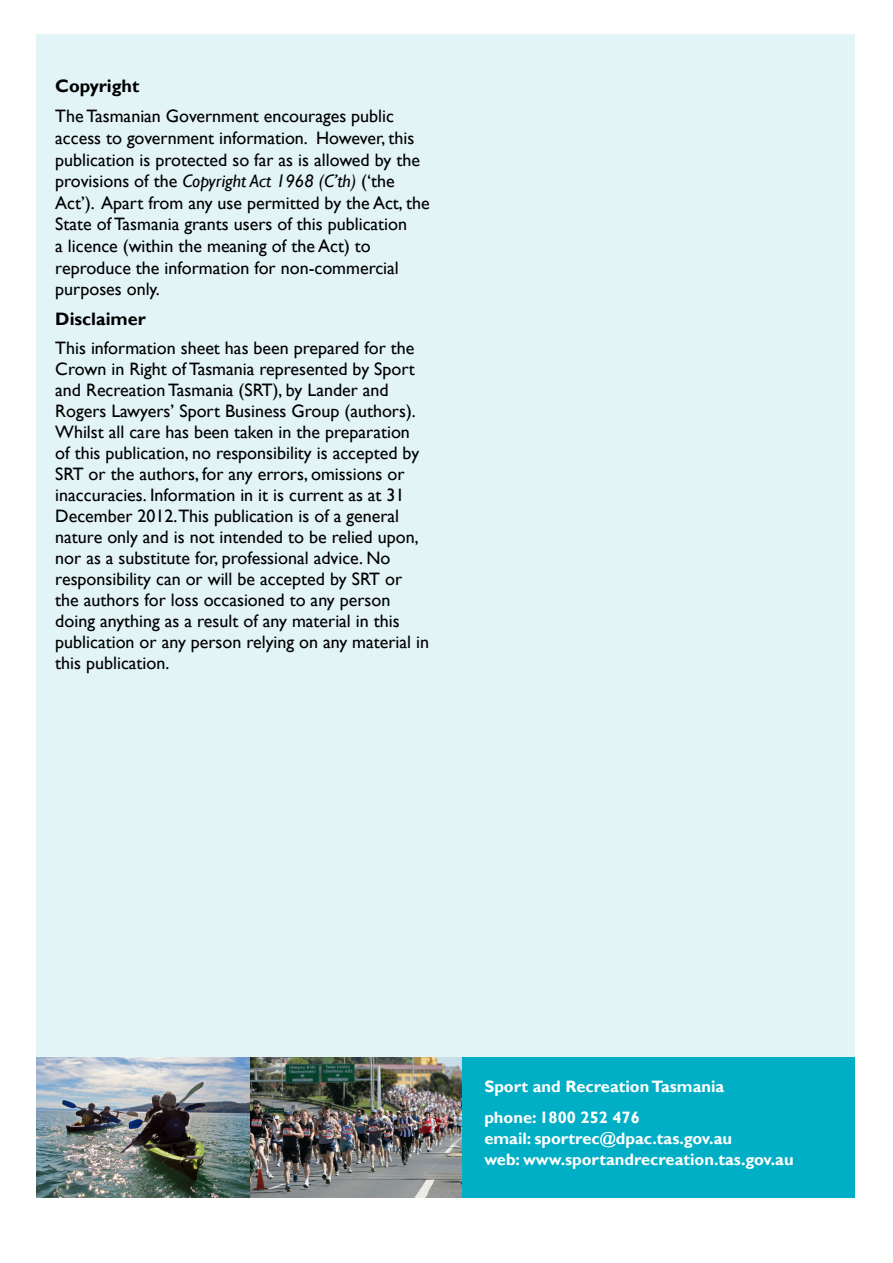
<style>
.page{position:relative;width:893px;height:1263px;background:#fff}
.page>*{position:absolute;margin:0;border:0;box-sizing:border-box;transform-origin:0 0}
.t1{font:18px/21px "Gill Sans";color:#000}
.t2{font:700 18px "Gill Sans";color:#000}
.t3{font:700 16.5px/31.7px "Gill Sans";color:#fff}
.s1{font-style:italic}
</style>
<div class="page">
<div style="left:36px;top:34px;width:819px;height:1164px;background:#e3f4f6"></div>
<div style="left:461px;top:1057px;width:394px;height:141px;background:#00aec5"></div>
<img style="left:36px;top:1057px;width:425px;height:141px">
<p class="t2" style="left:55px;top:75px;width:86px">Copyright</p>
<p class="t1" style="left:55px;top:106px;width:376px;line-height:21.6px">The Tasmanian Government encourages public access to government information. However, this publication is protected so far as is allowed by the provisions of the <span class="s1">Copyright Act 1968 (C’th)</span> (‘the Act’). Apart from any use permitted by the Act, the State of Tasmania grants users of this publication<br>a licence (within the meaning of the Act) to reproduce the information for non-commercial purposes only.</p>
<p class="t2" style="left:55px;top:308px;width:92px">Disclaimer</p>
<p class="t1" style="left:55px;top:338px;width:375px">This information sheet has been prepared for the Crown in Right of Tasmania represented by Sport and Recreation Tasmania (SRT), by Lander and Rogers Lawyers’ Sport Business Group (authors).<br>Whilst all care has been taken in the preparation<br>of this publication, no responsibility is accepted by SRT or the authors, for any errors, omissions or inaccuracies. Information in it is current as at 31<br>December 2012.This publication is of a general nature only and is not intended to be relied upon, nor as a substitute for, professional advice. No responsibility can or will be accepted by SRT or the authors for loss occasioned to any person doing anything as a result of any material in this publication or any person relying on any material in this publication.</p>
<p class="t3" style="left:484px;top:1071px;width:241px">Sport and Recreation Tasmania phone: 1800 252 476</p>
<p class="t3" style="left:484px;top:1129px;width:311px;line-height:21px">email: sportrec@dpac.tas.gov.au<br>web: www.sportandrecreation.tas.gov.au</p>
</div>
